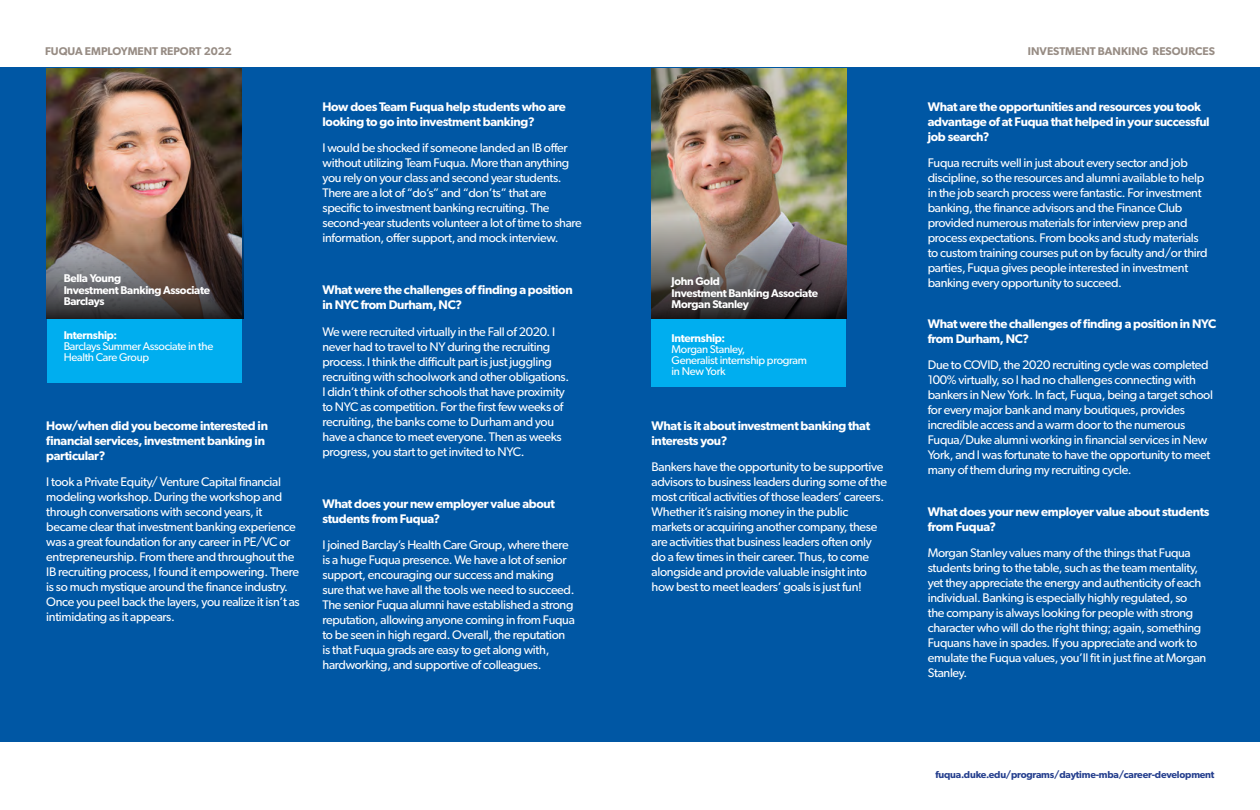
<style>
.page{position:relative;width:1260px;height:810px;background:#fff}
.page>*{position:absolute;margin:0;border:0;box-sizing:border-box;transform-origin:0 0}
.t1{font:12.5px/15px "Gibson";letter-spacing:-.025em;color:#fff}
.t2{font:600 12.5px/15px "Gibson";letter-spacing:-.025em;color:#fff}
.t3{font:11.25px/11.2px "Gibson";letter-spacing:-.025em;color:#fff}
.t4{font:600 11.25px/11.2px "Gibson";letter-spacing:-.025em;color:#fff}
.t5{font:600 11.25px "Gibson";color:#978c84}
.t6{font:600 10px "Gibson";letter-spacing:-.02em;color:#253f8e}
.s1{font-weight:600}
</style>
<div class="page">
<div style="left:0;top:68px;width:1260px;height:674px;background:#0057a4"></div>
<div style="left:652px;top:248px;width:194px;height:139px;background:#00aeef"></div>
<div style="left:47px;top:259px;width:194px;height:123px;background:#00aeef"></div>
<img style="left:47px;top:68px;width:195px;height:147px">
<img style="left:652px;top:68px;width:195px;height:250px">
<svg style="left:47px;top:215px;width:196px;height:103px;background:#584b45"></svg>
<img style="left:652px;top:215px;width:194px;height:103px">
<p class="t5" style="left:45px;top:44px;width:188px">FUQUA EMPLOYMENT REPORT 2022</p>
<p class="t2" style="left:322px;top:99px;width:245px">How does Team Fuqua help students who are looking to go into investment banking?</p>
<p class="t1" style="left:322px;top:140px;width:261px">I would be shocked if someone landed an IB offer without utilizing Team Fuqua. More than anything you rely on your class and second year students.<br>There are a lot of “do’s” and “don’ts” that are specific to investment banking recruiting. The second-year students volunteer a lot of time to share information, offer support, and mock interview.</p>
<p class="t4" style="left:64px;top:273px;width:148px">Bella Young<br>Investment Banking Associate<br>Barclays</p>
<p class="t4" style="left:672px;top:276px;width:148px">John Gold<br>Investment Banking Associate<br>Morgan Stanley</p>
<p class="t2" style="left:322px;top:282px;width:252px">What were the challenges of finding a position in NYC from Durham, NC?</p>
<p class="t1" style="left:322px;top:324px;width:248px">We were recruited virtually in the Fall of 2020. I never had to travel to NY during the recruiting process. I think the difficult part is just juggling recruiting with schoolwork and other obligations.<br>I didn’t think of other schools that have proximity to NYC as competition. For the first few weeks of recruiting, the banks come to Durham and you have a chance to meet everyone. Then as weeks progress, you start to get invited to NYC.</p>
<p class="t3" style="left:64px;top:329px;width:151px"><span class="s1">Internship:<br></span>Barclays Summer Associate in the<br>Health Care Group</p>
<p class="t3" style="left:672px;top:332px;width:137px"><span class="s1">Internship:<br></span>Morgan Stanley,<br>Generalist internship program in New York</p>
<p class="t2" style="left:46px;top:418px;width:223px">How/when did you become interested in financial services, investment banking in particular?</p>
<p class="t1" style="left:46px;top:474px;width:255px">I took a Private Equity/ Venture Capital financial modeling workshop. During the workshop and through conversations with second years, it became clear that investment banking experience was a great foundation for any career in PE/VC or entrepreneurship. From there and throughout the IB recruiting process, I found it empowering. There is so much mystique around the finance industry.<br>Once you peel back the layers, you realize it isn’t as intimidating as it appears.</p>
<p class="t2" style="left:652px;top:418px;width:220px">What is it about investment banking that interests you?</p>
<p class="t1" style="left:652px;top:459px;width:237px">Bankers have the opportunity to be supportive advisors to business leaders during some of the most critical activities of those leaders’ careers.<br>Whether it’s raising money in the public markets or acquiring another company, these are activities that business leaders often only do a few times in their career. Thus, to come alongside and provide valuable insight into how best to meet leaders’ goals is just fun!</p>
<p class="t2" style="left:322px;top:496px;width:234px">What does your new employer value about students from Fuqua?</p>
<p class="t1" style="left:322px;top:537px;width:254px">I joined Barclay’s Health Care Group, where there is a huge Fuqua presence. We have a lot of senior support, encouraging our success and making sure that we have all the tools we need to succeed.<br>The senior Fuqua alumni have established a strong reputation, allowing anyone coming in from Fuqua to be seen in high regard. Overall, the reputation is that Fuqua grads are easy to get along with, hardworking, and supportive of colleagues.</p>
<p class="t5" style="left:1028px;top:44px;width:189px">INVESTMENT BANKING RESOURCES</p>
<p class="t2" style="left:928px;top:99px;width:283px">What are the opportunities and resources you took advantage of at Fuqua that helped in your successful job search?</p>
<p class="t1" style="left:928px;top:155px;width:281px">Fuqua recruits well in just about every sector and job discipline, so the resources and alumni available to help in the job search process were fantastic. For investment banking, the finance advisors and the Finance Club provided numerous materials for interview prep and process expectations. From books and study materials to custom training courses put on by faculty and/or third parties, Fuqua gives people interested in investment banking every opportunity to succeed.</p>
<p class="t2" style="left:928px;top:316px;width:290px">What were the challenges of finding a position in NYC from Durham, NC?</p>
<p class="t1" style="left:928px;top:357px;width:287px">Due to COVID, the 2020 recruiting cycle was completed 100% virtually, so I had no challenges connecting with bankers in New York. In fact, Fuqua, being a target school for every major bank and many boutiques, provides incredible access and a warm door to the numerous Fuqua/Duke alumni working in financial services in New York, and I was fortunate to have the opportunity to meet many of them during my recruiting cycle.</p>
<p class="t2" style="left:928px;top:504px;width:283px">What does your new employer value about students from Fuqua?</p>
<p class="t1" style="left:928px;top:545px;width:280px">Morgan Stanley values many of the things that Fuqua students bring to the table, such as the team mentality, yet they appreciate the energy and authenticity of each individual. Banking is especially highly regulated, so the company is always looking for people with strong character who will do the right thing; again, something Fuquans have in spades. If you appreciate and work to emulate the Fuqua values, you’ll fit in just fine at Morgan Stanley.</p>
<p class="t6" style="left:936px;top:768px;width:280px">fuqua.duke.edu/programs/daytime-mba/career-development</p>
</div>
